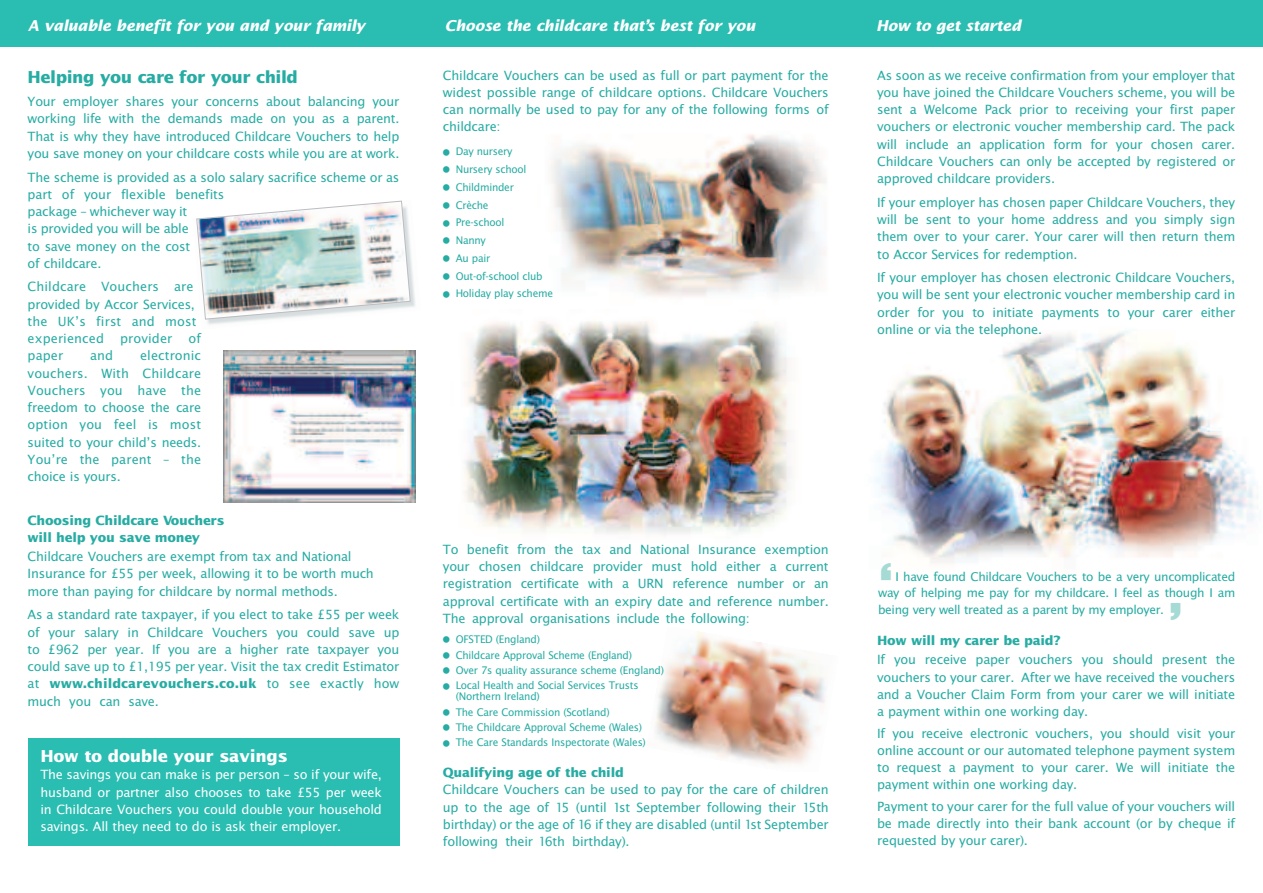
<style>
.page{position:relative;width:1263px;height:893px;background:#fff}
.page>*{position:absolute;margin:0;border:0;box-sizing:border-box;transform-origin:0 0}
.t1{font:700 50.55px "Lucida Sans";color:#a5dad5}
.t2{font:700 16.5px "Lucida Sans";letter-spacing:-.03em;color:#26aca3}
.t3{font:700 16.5px "Lucida Sans";letter-spacing:-.02em;color:#fff}
.t4{font:italic 700 15px "Lucida Sans";letter-spacing:-.015em;color:#fff}
.t5{font:12.75px/17.2px "Lucida Sans";letter-spacing:-.02em;color:#26aca3;text-align:justify}
.t6{font:12.75px/17.2px "Lucida Sans";letter-spacing:-.02em;color:#fff;text-align:justify}
.t7{font:700 12.75px/17.2px "Lucida Sans";letter-spacing:-.02em;color:#26aca3}
.t8{font:12.75px/17.2px "Lucida Sans";letter-spacing:.005em;color:#26aca3}
.t9{font:12px/16.5px "Lucida Sans";letter-spacing:-.03em;color:#26aca3;text-align:justify}
.t10{font:10.5px/11.1px "Lucida Sans";letter-spacing:-.025em;color:#26aca3}
.s1{font-weight:700}
.s2{font-family:"Helvetica";font-size:21px}
</style>
<div class="page">
<img style="left:874px;top:331px;width:384px;height:232px">
<img style="left:655px;top:631px;width:171px;height:134px">
<img style="left:551px;top:134px;width:275px;height:163px">
<div style="left:0;top:0;width:1263px;height:47px;background:#2abdb1"></div>
<div style="left:28px;top:738px;width:371px;height:107px;background:#2abdb1"></div>
<img style="left:464px;top:321px;width:326px;height:213px">
<img style="left:196px;top:200px;width:219px;height:125px">
<img style="left:224px;top:351px;width:191px;height:151px">
<p class="t4" style="left:28px;top:19px;width:339px">A valuable benefit for you and your family</p>
<p class="t4" style="left:445px;top:19px;width:312px">Choose the childcare that’s best for you</p>
<p class="t4" style="left:876px;top:19px;width:147px">How to get started</p>
<p class="t2" style="left:28px;top:70px;width:272px">Helping you care for your child</p>
<p class="t5" style="left:28px;top:93px;width:373px">Your employer shares your concerns about balancing your working life with the demands made on you as a parent.<br>That is why they have introduced Childcare Vouchers to help you save money on your childcare costs while you are at work.</p>
<p class="t5" style="left:28px;top:169px;width:373px;text-align:left">The scheme is provided as a solo salary sacrifice scheme or as part of your flexible benefits<br>package – whichever way it<br>is provided you will be able<br>to save money on the cost<br>of childcare.</p>
<p class="t8" style="left:28px;top:278px;width:170px">Childcare Vouchers are provided by Accor Services, the UK’s first and most experienced</p>
<p class="t8" style="left:120px;top:330px;width:54px">provider</p>
<p class="t5" style="left:189px;top:330px;width:14px">of</p>
<p class="t5" style="left:28px;top:347px;width:175px;text-indent:112px">electronic vouchers. With Childcare Vouchers you have the freedom to choose the care option you feel is most suited to your child’s needs.<br>You’re the parent – the choice is yours.</p>
<p class="t7" style="left:28px;top:512px;width:199px">Choosing Childcare Vouchers will help you save money</p>
<p class="t5" style="left:28px;top:548px;width:348px;text-align:left">Childcare Vouchers are exempt from tax and National<br>Insurance for £55 per week, allowing it to be worth much more than paying for childcare by normal methods.</p>
<p class="t5" style="left:28px;top:606px;width:373px">As a standard rate taxpayer, if you elect to take £55 per week of your salary in Childcare Vouchers you could save up to £962 per year. If you are a higher rate taxpayer you could save up to £1,195 per year. Visit the tax credit Estimator at <span class="s1">www.childcarevouchers.co.uk</span> to see exactly how much you can save.</p>
<p class="t5" style="left:28px;top:347px;width:37px">paper</p>
<p class="t5" style="left:90px;top:347px;width:25px">and</p>
<p class="t3" style="left:40px;top:749px;width:249px">How to double your savings</p>
<p class="t6" style="left:40px;top:766px;width:343px">The savings you can make is per person – so if your wife, husband or partner also chooses to take £55 per week in Childcare Vouchers you could double your household savings. All they need to do is ask their employer.</p>
<p class="t5" style="left:443px;top:67px;width:387px">Childcare Vouchers can be used as full or part payment for the widest possible range of childcare options. Childcare Vouchers can normally be used to pay for any of the following forms of childcare:</p>
<p class="t10" style="left:443px;top:146px;width:71px"><span class="s2">•</span> Day nursery</p>
<p class="t10" style="left:443px;top:164px;width:85px"><span class="s2">•</span> Nursery school</p>
<p class="t10" style="left:443px;top:182px;width:72px"><span class="s2">•</span> Childminder</p>
<p class="t10" style="left:443px;top:199px;width:47px"><span class="s2">•</span> Crèche</p>
<p class="t10" style="left:443px;top:217px;width:63px"><span class="s2">•</span> Pre-school</p>
<p class="t10" style="left:443px;top:235px;width:44px"><span class="s2">•</span> Nanny</p>
<p class="t10" style="left:443px;top:253px;width:49px"><span class="s2">•</span> Au pair</p>
<p class="t10" style="left:443px;top:270px;width:101px"><span class="s2">•</span> Out-of-school club</p>
<p class="t10" style="left:443px;top:288px;width:112px"><span class="s2">•</span> Holiday play scheme</p>
<p class="t5" style="left:443px;top:541px;width:387px">To benefit from the tax and National Insurance exemption your chosen childcare provider must hold either a current registration certificate with a URN reference number or an approval certificate with an expiry date and reference number.<br>The approval organisations include the following:</p>
<p class="t10" style="left:443px;top:634px;width:98px"><span class="s2">•</span> OFSTED (England)</p>
<p class="t10" style="left:443px;top:649px;width:191px"><span class="s2">•</span> Childcare Approval Scheme (England)</p>
<p class="t10" style="left:443px;top:665px;width:222px"><span class="s2">•</span> Over 7s quality assurance scheme (England)</p>
<p class="t10" style="left:456px;top:680px;width:184px;text-indent:-13px"><span class="s2">•</span> Local Health and Social Services Trusts (Northern Ireland)</p>
<p class="t10" style="left:443px;top:707px;width:168px"><span class="s2">•</span> The Care Commission (Scotland)</p>
<p class="t10" style="left:443px;top:722px;width:201px"><span class="s2">•</span> The Childcare Approval Scheme (Wales)</p>
<p class="t10" style="left:443px;top:737px;width:204px"><span class="s2">•</span> The Care Standards Inspectorate (Wales)</p>
<p class="t7" style="left:443px;top:765px;width:182px">Qualifying age of the child</p>
<p class="t5" style="left:443px;top:781px;width:387px">Childcare Vouchers can be used to pay for the care of children up to the age of 15 (until 1st September following their 15th birthday) or the age of 16 if they are disabled (until 1st September following their 16th birthday).</p>
<p class="t5" style="left:877px;top:67px;width:360px">As soon as we receive confirmation from your employer that you have joined the Childcare Vouchers scheme, you will be sent a Welcome Pack prior to receiving your first paper vouchers or electronic voucher membership card. The pack will include an application form for your chosen carer.<br>Childcare Vouchers can only be accepted by registered or approved childcare providers.</p>
<p class="t5" style="left:877px;top:194px;width:360px">If your employer has chosen paper Childcare Vouchers, they will be sent to your home address and you simply sign them over to your carer. Your carer will then return them to Accor Services for redemption.</p>
<p class="t5" style="left:877px;top:269px;width:360px">If your employer has chosen electronic Childcare Vouchers, you will be sent your electronic voucher membership card in order for you to initiate payments to your carer either online or via the telephone.</p>
<h1 class="t1" style="left:880px;top:563px;width:15px">‘</h1>
<p class="t9" style="left:878px;top:568px;width:359px;text-indent:17px">I have found Childcare Vouchers to be a very uncomplicated way of helping me pay for my childcare. I feel as though I am being very well treated as a parent by my employer.</p>
<h1 class="t1" style="left:1169px;top:603px;width:15px">’</h1>
<p class="t7" style="left:877px;top:633px;width:185px">How will my carer be paid?</p>
<p class="t5" style="left:877px;top:651px;width:360px">If you receive paper vouchers you should present the vouchers to your carer. After we have received the vouchers and a Voucher Claim Form from your carer we will initiate a payment within one working day.</p>
<p class="t5" style="left:877px;top:725px;width:360px">If you receive electronic vouchers, you should visit your online account or our automated telephone payment system to request a payment to your carer. We will initiate the payment within one working day.</p>
<p class="t5" style="left:877px;top:798px;width:360px">Payment to your carer for the full value of your vouchers will be made directly into their bank account (or by cheque if requested by your carer).</p>
</div>
